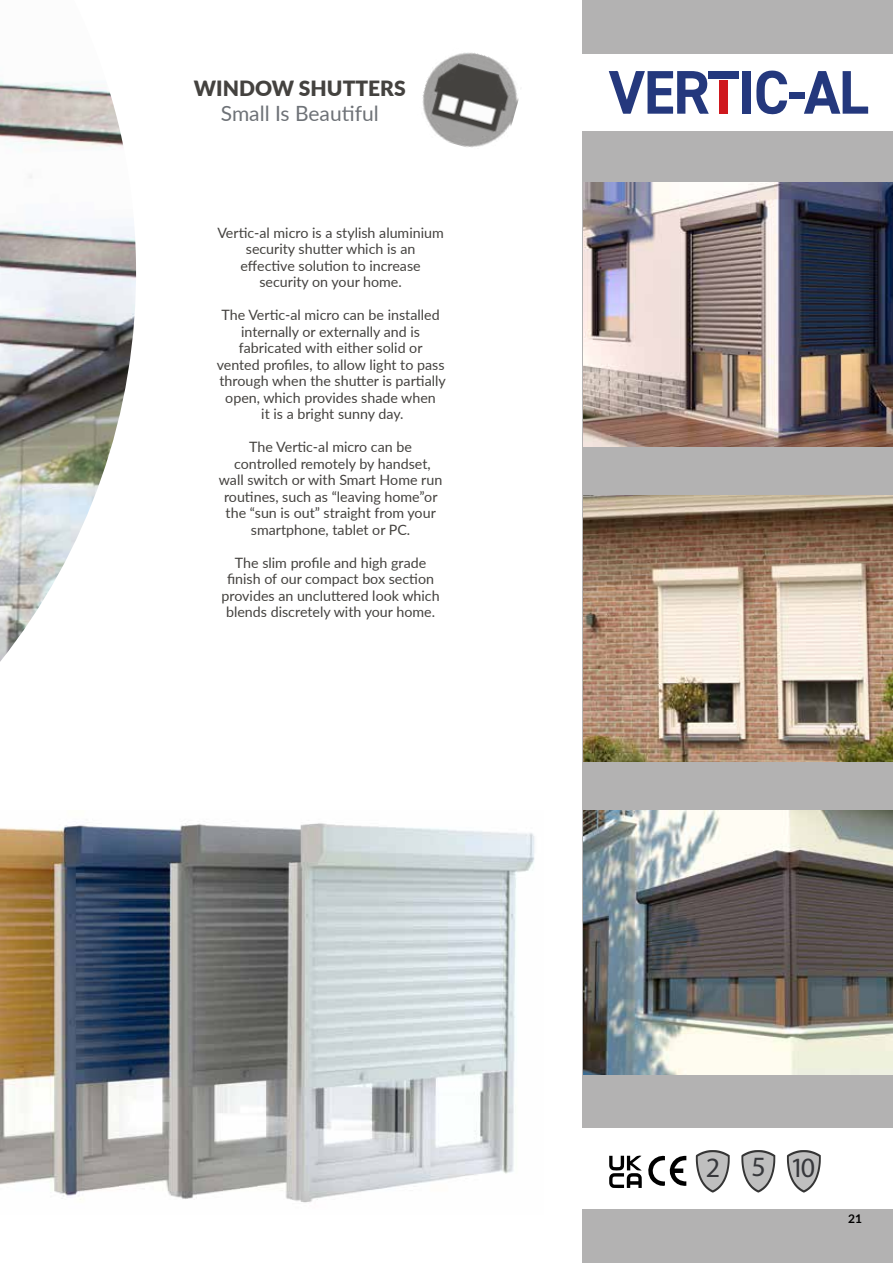
<style>
.page{position:relative;width:893px;height:1263px;background:#fff}
.page>*{position:absolute;margin:0;border:0;box-sizing:border-box;transform-origin:0 0}
.t1{font:28.05px "Myriad Pro";color:#37383c}
.t2{font:21px "Lato";color:#6e7277}
.t3{font:900 21px "Lato";color:#44423f}
.t4{font:14.25px/16.5px "Lato";color:#44423f;text-align:center}
.t5{font:700 12px "Lato";color:#000}
</style>
<div class="page">
<div style="left:583px;top:0;width:310px;height:1263px;background:#b3b2b2"></div>
<img style="left:0;top:80px;width:137px;height:582px">
<img style="left:583px;top:496px;width:310px;height:266px">
<img style="left:583px;top:810px;width:310px;height:265px">
<img style="left:422px;top:52px;width:97px;height:96px">
<img style="left:583px;top:182px;width:310px;height:264px">
<img style="left:0;top:823px;width:535px;height:380px">
<div style="left:583px;top:54px;width:310px;height:76px;background:#fff"></div>
<svg style="left:609px;top:71px;width:100px;height:43px"></svg>
<svg style="left:756px;top:70px;width:31px;height:44px"></svg>
<svg style="left:804px;top:71px;width:64px;height:43px"></svg>
<div style="left:742px;top:71px;width:9px;height:43px;background:#24387d"></div>
<div style="left:719px;top:80px;width:9px;height:34px;background:#cf181e"></div>
<div style="left:708px;top:71px;width:31px;height:7px;background:#24387d"></div>
<div style="left:789px;top:92px;width:15px;height:7px;background:#24387d"></div>
<div style="left:583px;top:1129px;width:310px;height:80px;background:#fff"></div>
<svg style="left:696px;top:1150px;width:34px;height:42px"></svg>
<svg style="left:741px;top:1150px;width:35px;height:42px"></svg>
<svg style="left:787px;top:1150px;width:34px;height:42px"></svg>
<svg style="left:609px;top:1155px;width:77px;height:33px"></svg>
<h2 class="t3" style="left:194px;top:72px;width:213px">WINDOW SHUTTERS</h2>
<h2 class="t2" style="left:221px;top:98px;width:159px">Small Is Beautiful</h2>
<p class="t4" style="left:217px;top:224px;width:228px">Vertic-al micro is a stylish aluminium security shutter which is an effective solution to increase security on your home.</p>
<p class="t4" style="left:217px;top:306px;width:231px">The Vertic-al micro can be installed internally or externally and is fabricated with either solid or vented profiles, to allow light to pass through when the shutter is partially open, which provides shade when<br>it is a bright sunny day.</p>
<p class="t4" style="left:219px;top:438px;width:225px">The Vertic-al micro can be controlled remotely by handset, wall switch or with Smart Home run routines, such as “leaving home”or the “sun is out” straight from your smartphone, tablet or PC.</p>
<p class="t4" style="left:221px;top:554px;width:220px">The slim profile and high grade finish of our compact box section provides an uncluttered look which blends discretely with your home.</p>
<h1 class="t1" style="left:706px;top:1150px;width:111px">2 510</h1>
<p class="t5" style="left:848px;top:1210px;width:15px">21</p>
</div>
